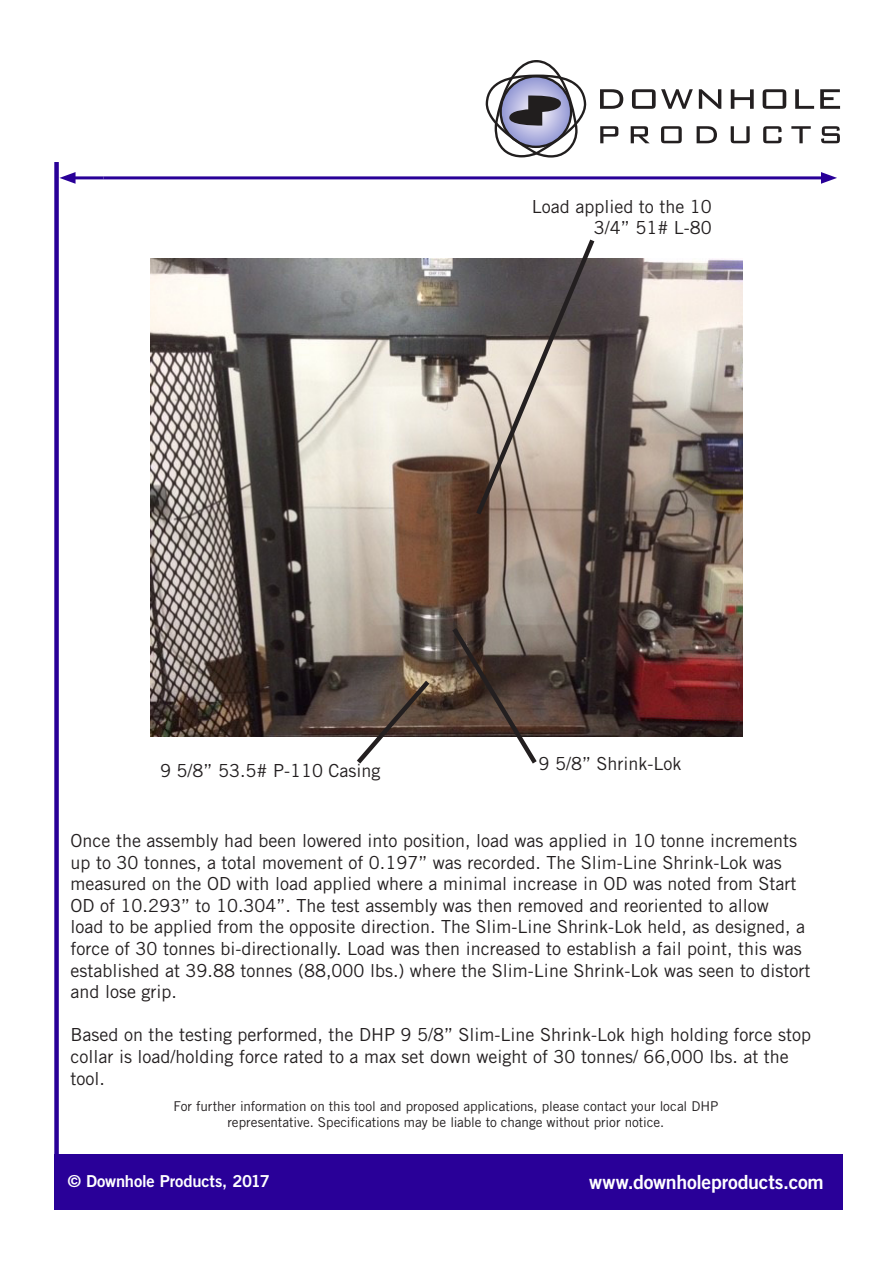
<style>
.page{position:relative;width:893px;height:1263px;background:#fff}
.page>*{position:absolute;margin:0;border:0;box-sizing:border-box;transform-origin:0 0}
.t1{font:19.5px "Trade Gothic LT Std Bd 2";letter-spacing:-.01em;color:#fff}
.Paragraph_Indent{font:18px/21.6px "Trade Gothic LT Std";color:#231f20}
.t2{font:16.5px "Trade Gothic LT Std Bd 2";letter-spacing:-.01em;color:#fff}
.t3{font:13.5px/16.5px "Trade Gothic LT Std";letter-spacing:-.005em;color:#231f20;text-align:center}
</style>
<div class="page">
<hr style="left:70px;top:176px;width:33px;height:3px;background:#290098">
<svg style="left:59px;top:172px;width:17px;height:12px"></svg>
<hr style="left:103px;top:176px;width:724px;height:3px;background:#290098">
<svg style="left:821px;top:172px;width:16px;height:12px"></svg>
<div style="left:54px;top:1154px;width:789px;height:56px;background:#290098"></div>
<div style="left:54px;top:162px;width:5px;height:1040px;background:#290098"></div>
<svg style="left:485px;top:60px;width:102px;height:98px"></svg>
<svg style="left:600px;top:89px;width:23px;height:20px"></svg>
<svg style="left:632px;top:89px;width:61px;height:20px"></svg>
<svg style="left:699px;top:89px;width:22px;height:20px"></svg>
<svg style="left:731px;top:89px;width:23px;height:20px"></svg>
<svg style="left:763px;top:89px;width:23px;height:20px"></svg>
<svg style="left:795px;top:89px;width:19px;height:20px"></svg>
<svg style="left:820px;top:89px;width:20px;height:20px"></svg>
<svg style="left:600px;top:126px;width:18px;height:17px"></svg>
<svg style="left:631px;top:126px;width:19px;height:17px"></svg>
<svg style="left:661px;top:126px;width:21px;height:17px"></svg>
<svg style="left:697px;top:126px;width:20px;height:17px"></svg>
<svg style="left:731px;top:126px;width:19px;height:17px"></svg>
<svg style="left:763px;top:126px;width:18px;height:17px"></svg>
<svg style="left:791px;top:126px;width:20px;height:17px"></svg>
<svg style="left:821px;top:126px;width:19px;height:17px"></svg>
<img style="left:150px;top:259px;width:593px;height:477px">
<svg style="left:472px;top:239px;width:126px;height:281px;background:#9a9089"></svg>
<svg style="left:448px;top:623px;width:93px;height:141px"></svg>
<svg style="left:352px;top:676px;width:82px;height:88px"></svg>
<p class="Paragraph_Indent" style="left:532px;top:195px;width:182px;text-align:right">Load applied to the 10<br>3/4” 51# L-80</p>
<p class="Paragraph_Indent" style="left:160px;top:759px;width:222px">9 5/8” 53.5# P-110 Casing</p>
<p class="Paragraph_Indent" style="left:539px;top:752px;width:144px">9 5/8” Shrink-Lok</p>
<p class="Paragraph_Indent" style="left:71px;top:829px;width:741px">Once the assembly had been lowered into position, load was applied in 10 tonne increments up to 30 tonnes, a total movement of 0.197” was recorded. The Slim-Line Shrink-Lok was measured on the OD with load applied where a minimal increase in OD was noted from Start OD of 10.293” to 10.304”. The test assembly was then removed and reoriented to allow<br>load to be applied from the opposite direction. The Slim-Line Shrink-Lok held, as designed, a force of 30 tonnes bi-directionally. Load was then increased to establish a fail point, this was established at 39.88 tonnes (88,000 lbs.) where the Slim-Line Shrink-Lok was seen to distort and lose grip.</p>
<p class="Paragraph_Indent" style="left:71px;top:1024px;width:742px">Based on the testing performed, the DHP 9 5/8” Slim-Line Shrink-Lok high holding force stop collar is load/holding force rated to a max set down weight of 30 tonnes/ 66,000 lbs. at the tool.</p>
<p class="t3" style="left:173px;top:1098px;width:546px">For further information on this tool and proposed applications, please contact your local DHP representative. Specifications may be liable to change without prior notice.</p>
<p class="t2" style="left:68px;top:1171px;width:203px">© Downhole Products, 2017</p>
<p class="t1" style="left:589px;top:1170px;width:236px">www.downholeproducts.com</p>
</div>
